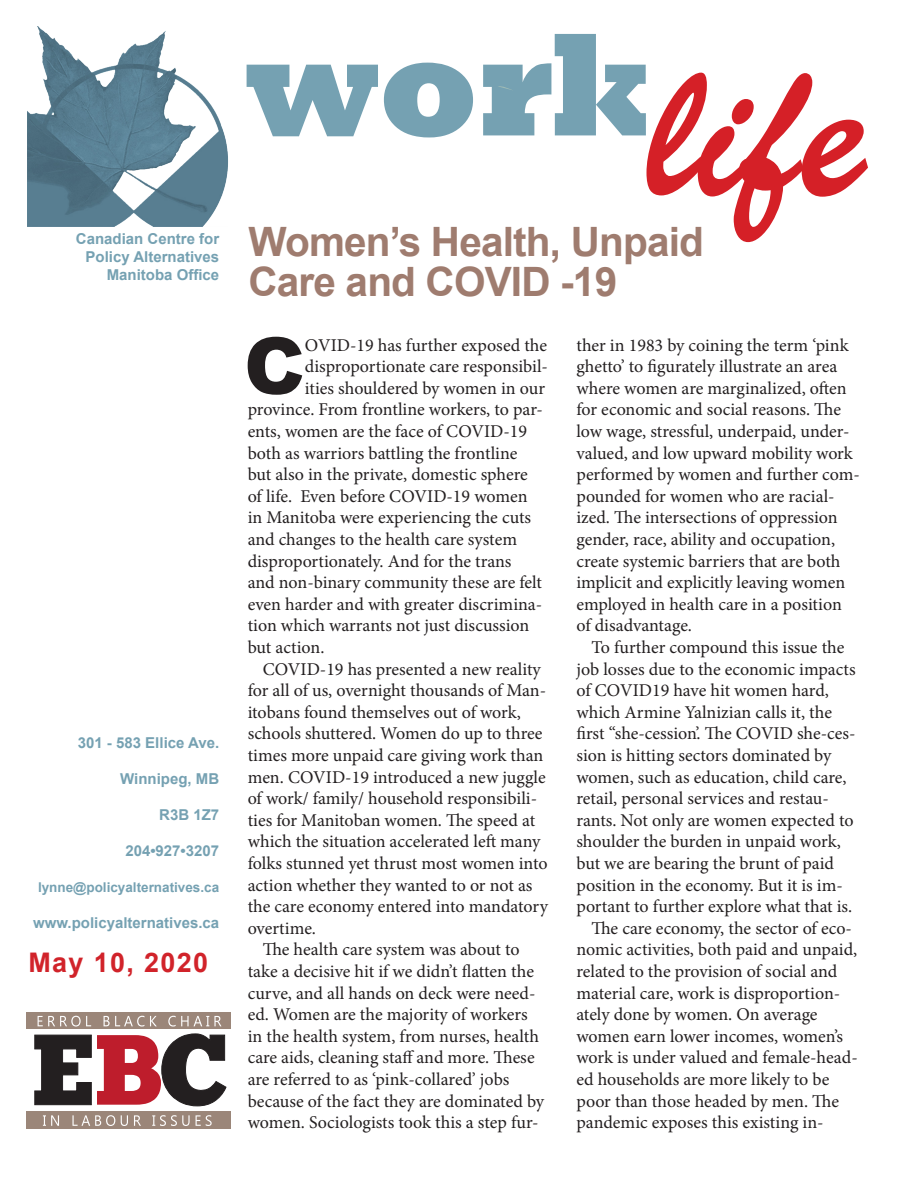
<style>
.page{position:relative;width:918px;height:1188px;background:#fff}
.page>*{position:absolute;margin:0;border:0;box-sizing:border-box;transform-origin:0 0}
.t1{font:195px "Bermuda Script";color:#d52027;scale:.9 1}
.t2{font:800 149.4px "Rockwell";color:#75a1b2;scale:.9 1}
.t3{font:900 78.3px "Arial";color:#231f20}
.t4{font:700 40.5px/40.5px "Arial";letter-spacing:-.02em;color:#9f7c6f}
.t5{font:700 27px "Arial";letter-spacing:.05em;color:#d1232a}
.t6{font:18px/21.6px "Minion Pro";letter-spacing:-.005em;color:#231f20}
.t7{font:700 15px "Arial";color:#75a1b2}
.t8{font:700 13.5px "Arial";color:#75a1b2}
</style>
<div class="page">
<svg style="left:498px;top:86px;width:15px;height:5px"></svg>
<div style="left:26px;top:1013px;width:205px;height:16px;background:#9b8679"></div>
<svg style="left:34px;top:1033px;width:193px;height:73px"></svg>
<svg style="left:38px;top:1016px;width:53px;height:11px"></svg>
<svg style="left:104px;top:1016px;width:40px;height:11px"></svg>
<svg style="left:150px;top:1016px;width:7px;height:10px"></svg>
<svg style="left:168px;top:1016px;width:54px;height:11px"></svg>
<div style="left:26px;top:1111px;width:205px;height:18px;background:#9b8679"></div>
<svg style="left:43px;top:1115px;width:16px;height:11px"></svg>
<svg style="left:72px;top:1115px;width:43px;height:11px"></svg>
<svg style="left:121px;top:1115px;width:7px;height:11px"></svg>
<svg style="left:134px;top:1115px;width:7px;height:11px"></svg>
<svg style="left:152px;top:1115px;width:38px;height:11px"></svg>
<svg style="left:196px;top:1115px;width:16px;height:11px"></svg>
<img style="left:28px;top:27px;width:200px;height:199px">
<p class="t7" style="left:76px;top:228px;width:145px">Canadian Centre for</p>
<p class="t7" style="left:86px;top:246px;width:135px">Policy Alternatives</p>
<p class="t7" style="left:107px;top:264px;width:114px">Manitoba Office</p>
<p class="t7" style="left:78px;top:732px;width:143px">301 - 583 Ellice Ave.</p>
<p class="t7" style="left:120px;top:768px;width:101px">Winnipeg, MB</p>
<p class="t7" style="left:159px;top:804px;width:62px">R3B 1Z7</p>
<p class="t7" style="left:125px;top:840px;width:95px">204•927•3207</p>
<p class="t8" style="left:38px;top:878px;width:183px">lynne@policyalternatives.ca</p>
<p class="t7" style="left:33px;top:912px;width:188px">www.policyalternatives.ca</p>
<p class="t5" style="left:28px;top:944px;width:181px">May 10, 2020</p>
<p class="t2" style="left:244px;top:-1px;width:454px">work</p>
<p class="t1" style="left:648px;top:14px;width:244px">life</p>
<p class="t4" style="left:248px;top:222px;width:457px">Women’s Health, Unpaid<br>Care and COVID -19</p>
<p class="t3" style="left:244px;top:322px;width:62px">C</p>
<p class="t6" style="left:305px;top:334px;width:244px">OVID-19 has further exposed the</p>
<p class="t6" style="left:305px;top:356px;width:245px">disproportionate care responsibil-</p>
<p class="t6" style="left:305px;top:377px;width:242px">ities shouldered by women in our</p>
<p class="t6" style="left:248px;top:399px;width:297px">province. From frontline workers, to par-</p>
<p class="t6" style="left:248px;top:420px;width:281px">ents, women are the face of COVID-19</p>
<p class="t6" style="left:248px;top:442px;width:271px">both as warriors battling the frontline</p>
<p class="t6" style="left:248px;top:464px;width:282px">but also in the private, domestic sphere</p>
<p class="t6" style="left:248px;top:485px;width:281px">of life. Even before COVID-19 women</p>
<p class="t6" style="left:248px;top:507px;width:285px">in Manitoba were experiencing the cuts</p>
<p class="t6" style="left:248px;top:528px;width:271px">and changes to the health care system</p>
<p class="t6" style="left:248px;top:550px;width:265px">disproportionately. And for the trans</p>
<p class="t6" style="left:248px;top:572px;width:296px">and non-binary community these are felt</p>
<p class="t6" style="left:248px;top:593px;width:296px">even harder and with greater discrimina-</p>
<p class="t6" style="left:248px;top:615px;width:283px">tion which warrants not just discussion</p>
<p class="t6" style="left:248px;top:636px;width:78px">but action.</p>
<p class="t6" style="left:248px;top:658px;width:302px;text-indent:15px">COVID-19 has presented a new reality for all of us, overnight thousands of Man&shy;itobans found themselves out of work, schools shuttered. Women do up to three times more unpaid care giving work than men. COVID-19 introduced a new juggle of work/ family/ household responsibili&shy;ties for Manitoban women. The speed at which the situation accelerated left many folks stunned yet thrust most women into action whether they wanted to or not as the care economy entered into mandatory overtime.</p>
<p class="t6" style="left:248px;top:939px;width:298px;text-indent:15px">The health care system was about to take a decisive hit if we didn’t flatten the curve, and all hands on deck were need&shy;ed. Women are the majority of workers in the health system, from nurses, health care aids, cleaning staff and more. These are referred to as ‘pink-collared’ jobs because of the fact they are dominated by women. Sociologists took this a step fur-</p>
<p class="t6" style="left:576px;top:334px;width:285px">ther in 1983 by coining the term ‘pink ghetto’ to figurately illustrate an area where women are marginalized, often for economic and social reasons. The low wage, stressful, underpaid, under&shy;valued, and low upward mobility work performed by women and further com&shy;pounded for women who are racial&shy;ized. The intersections of oppression gender, race, ability and occupation, create systemic barriers that are both implicit and explicitly leaving women employed in health care in a position of disadvantage.</p>
<p class="t6" style="left:576px;top:636px;width:281px;text-indent:15px">To further compound this issue the job losses due to the economic impacts of COVID19 have hit women hard, which Armine Yalnizian calls it, the first “she-cession’. The COVID she-ces&shy;sion is hitting sectors dominated by women, such as education, child care, retail, personal services and restau&shy;rants. Not only are women expected to shoulder the burden in unpaid work, but we are bearing the brunt of paid position in the economy. But it is im&shy;portant to further explore what that is.</p>
<p class="t6" style="left:576px;top:917px;width:283px;text-indent:15px">The care economy, the sector of eco&shy;nomic activities, both paid and unpaid, related to the provision of social and material care, work is disproportion&shy;ately done by women. On average women earn lower incomes, women’s work is under valued and female-head&shy;ed households are more likely to be poor than those headed by men. The pandemic exposes this existing in-</p>
</div>
